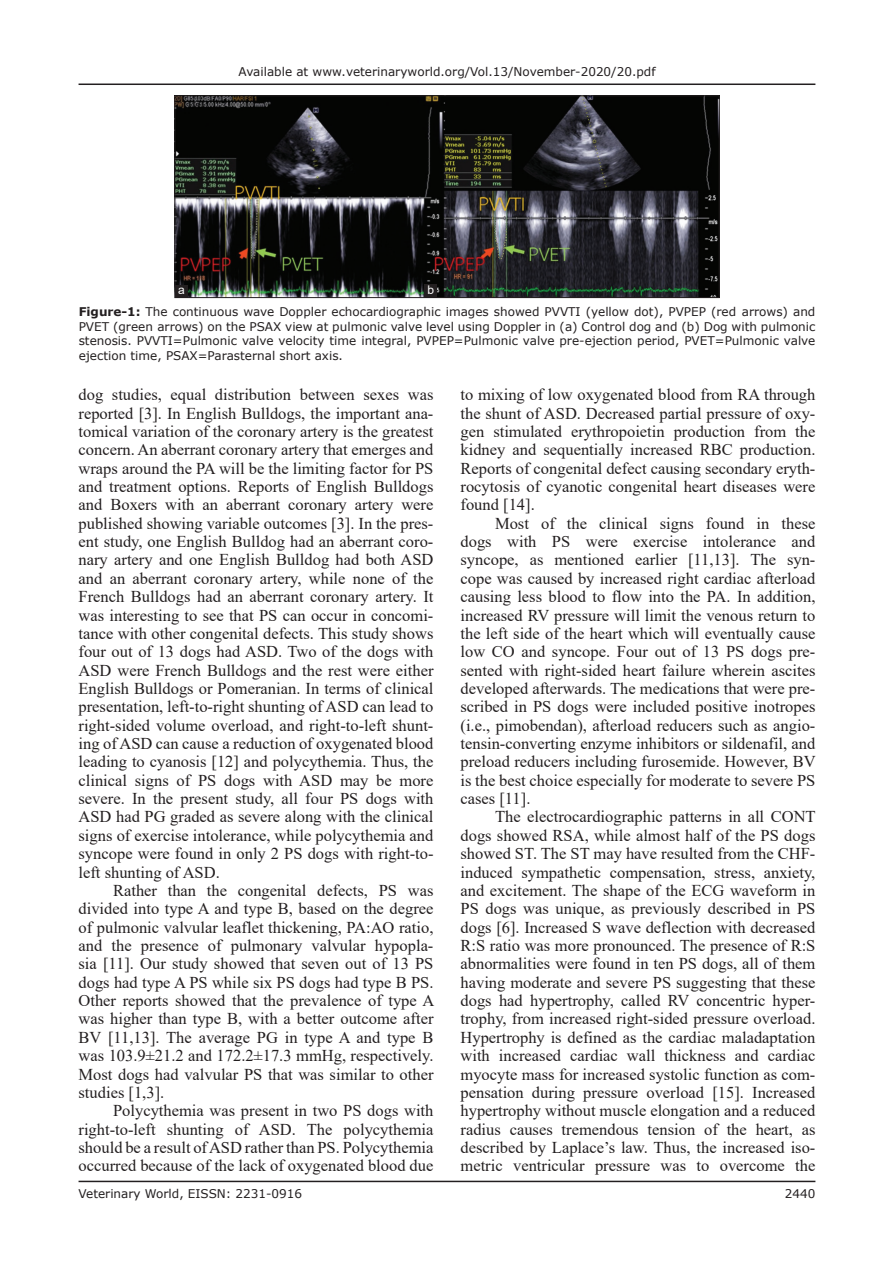
<style>
.page{position:relative;width:894px;height:1263px;background:#fff}
.page>*{position:absolute;margin:0;border:0;box-sizing:border-box;transform-origin:0 0}
.TX{font:16.5px/18.3px "Times New Roman";color:#231f20;text-align:justify}
.FGC{font:12px/14.5px "Verdana";color:#231f20;text-align:justify}
.LABEL{font:12px "Arial";color:#fff}
.s1{font-weight:700}
</style>
<div class="page">
<hr style="left:78px;top:1180px;width:737px;height:2px;background:#231f20">
<hr style="left:78px;top:83px;width:737px;height:2px;background:#231f20">
<img style="left:177px;top:98px;width:540px;height:198px">
<div style="left:175px;top:96px;width:544px;height:202px;border:1px solid #231f20"></div>
<div style="left:175px;top:285px;width:13px;height:12px;background:#231f20"></div>
<div style="left:424px;top:285px;width:13px;height:12px;background:#231f20"></div>
<p class="FGC" style="left:238px;top:64px;width:418px">Available at www.veterinaryworld.org/Vol.13/November-2020/20.pdf</p>
<p class="LABEL" style="left:178px;top:282px;width:8px">a</p>
<p class="LABEL" style="left:427px;top:282px;width:8px">b</p>
<p class="FGC" style="left:79px;top:304px;width:738px"><span class="s1">Figure-1:</span> The continuous wave Doppler echocardiographic images showed PVVTI (yellow dot), PVPEP (red arrows) and PVET (green arrows) on the PSAX view at pulmonic valve level using Doppler in (a) Control dog and (b) Dog with pulmonic stenosis. PVVTI=Pulmonic valve velocity time integral, PVPEP=Pulmonic valve pre-ejection period, PVET=Pulmonic valve ejection time, PSAX=Parasternal short axis.</p>
<p class="TX" style="left:78px;top:385px;width:356px">dog studies, equal distribution between sexes was reported [3]. In English Bulldogs, the important ana&shy;tomical variation of the coronary artery is the greatest concern. An aberrant coronary artery that emerges and wraps around the PA will be the limiting factor for PS and treatment options. Reports of English Bulldogs and Boxers with an aberrant coronary artery were published showing variable outcomes [3]. In the pres&shy;ent study, one English Bulldog had an aberrant coro&shy;nary artery and one English Bulldog had both ASD and an aberrant coronary artery, while none of the French Bulldogs had an aberrant coronary artery. It was interesting to see that PS can occur in concomi&shy;tance with other congenital defects. This study shows four out of 13 dogs had ASD. Two of the dogs with ASD were French Bulldogs and the rest were either English Bulldogs or Pomeranian. In terms of clinical presentation, left-to-right shunting of ASD can lead to right-sided volume overload, and right-to-left shunt&shy;ing of ASD can cause a reduction of oxygenated blood leading to cyanosis [12] and polycythemia. Thus, the clinical signs of PS dogs with ASD may be more severe. In the present study, all four PS dogs with ASD had PG graded as severe along with the clinical signs of exercise intolerance, while polycythemia and syncope were found in only 2 PS dogs with right-to&shy;left shunting of ASD.</p>
<p class="TX" style="left:78px;top:880px;width:357px;text-indent:34px">Rather than the congenital defects, PS was divided into type A and type B, based on the degree of pulmonic valvular leaflet thickening, PA:AO ratio, and the presence of pulmonary valvular hypopla&shy;sia [11]. Our study showed that seven out of 13 PS dogs had type A PS while six PS dogs had type B PS.<br>Other reports showed that the prevalence of type A was higher than type B, with a better outcome after BV [11,13]. The average PG in type A and type B was 103.9±21.2 and 172.2±17.3 mmHg, respectively.<br>Most dogs had valvular PS that was similar to other studies [1,3].</p>
<p class="TX" style="left:78px;top:1101px;width:356px;text-indent:34px">Polycythemia was present in two PS dogs with right-to-left shunting of ASD. The polycythemia should be a result of ASD rather than PS. Polycythemia occurred because of the lack of oxygenated blood due</p>
<p class="TX" style="left:460px;top:385px;width:356px">to mixing of low oxygenated blood from RA through the shunt of ASD. Decreased partial pressure of oxy&shy;gen stimulated erythropoietin production from the kidney and sequentially increased RBC production.<br>Reports of congenital defect causing secondary eryth&shy;rocytosis of cyanotic congenital heart diseases were found [14].</p>
<p class="TX" style="left:460px;top:513px;width:356px;text-indent:34px">Most of the clinical signs found in these dogs with PS were exercise intolerance and syncope, as mentioned earlier [11,13]. The syn&shy;cope was caused by increased right cardiac afterload causing less blood to flow into the PA. In addition, increased RV pressure will limit the venous return to the left side of the heart which will eventually cause low CO and syncope. Four out of 13 PS dogs pre&shy;sented with right-sided heart failure wherein ascites developed afterwards. The medications that were pre&shy;scribed in PS dogs were included positive inotropes (i.e., pimobendan), afterload reducers such as angio&shy;tensin-converting enzyme inhibitors or sildenafil, and preload reducers including furosemide. However, BV is the best choice especially for moderate to severe PS cases [11].</p>
<p class="TX" style="left:460px;top:807px;width:356px;text-indent:34px">The electrocardiographic patterns in all CONT dogs showed RSA, while almost half of the PS dogs showed ST. The ST may have resulted from the CHF&shy;induced sympathetic compensation, stress, anxiety, and excitement. The shape of the ECG waveform in PS dogs was unique, as previously described in PS dogs [6]. Increased S wave deflection with decreased R:S ratio was more pronounced. The presence of R:S abnormalities were found in ten PS dogs, all of them having moderate and severe PS suggesting that these dogs had hypertrophy, called RV concentric hyper&shy;trophy, from increased right-sided pressure overload.<br>Hypertrophy is defined as the cardiac maladaptation with increased cardiac wall thickness and cardiac myocyte mass for increased systolic function as com&shy;pensation during pressure overload [15]. Increased hypertrophy without muscle elongation and a reduced radius causes tremendous tension of the heart, as described by Laplace’s law. Thus, the increased iso&shy;metric ventricular pressure was to overcome the</p>
<p class="FGC" style="left:78px;top:1186px;width:225px">Veterinary World, EISSN: 2231-0916</p>
<p class="FGC" style="left:784px;top:1186px;width:32px">2440</p>
</div>
